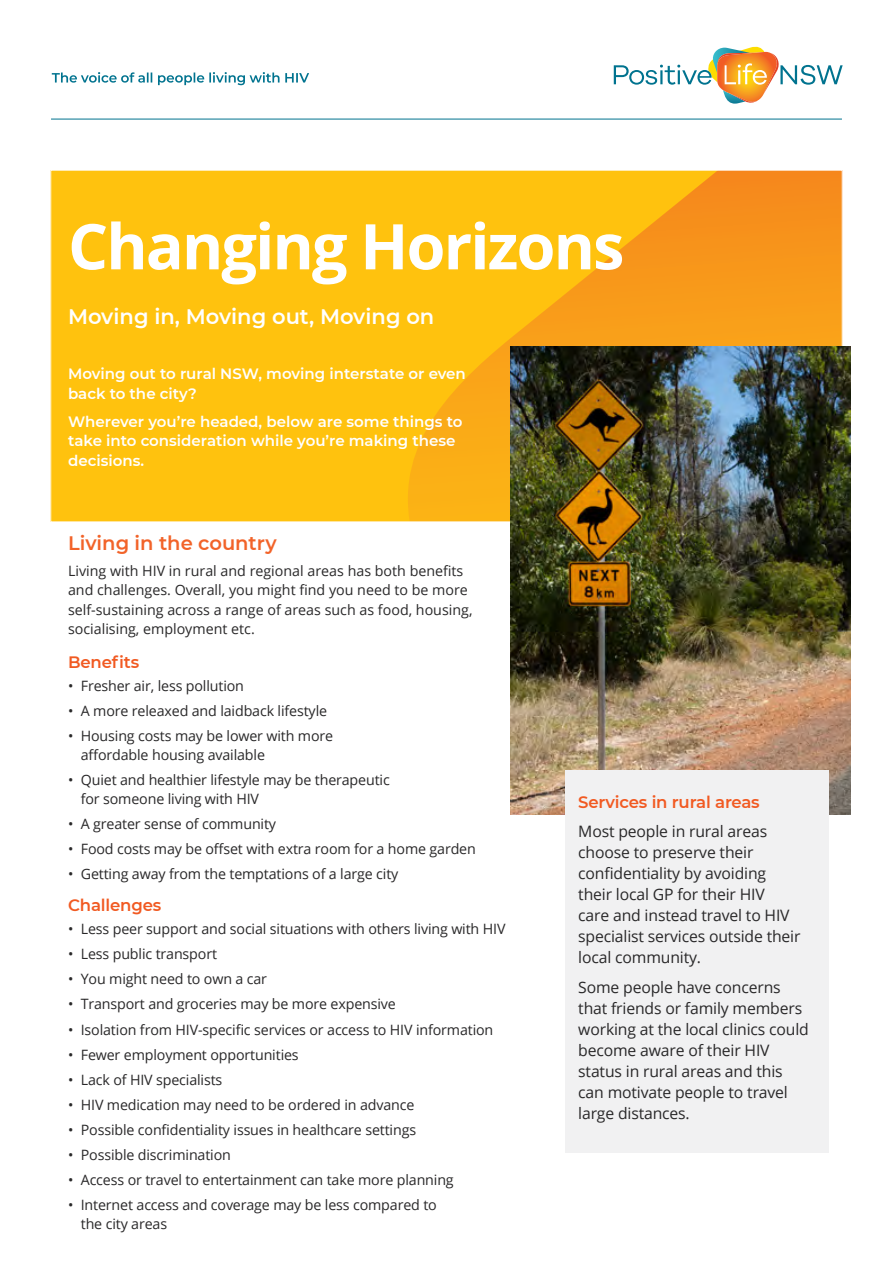
<style>
.page{position:relative;width:893px;height:1263px;background:#fff}
.page>*{position:absolute;margin:0;border:0;box-sizing:border-box;transform-origin:0 0}
.t1{font:700 63px "Open Sans";letter-spacing:-.03em;color:#fff}
.t2{font:600 21px "Montserrat";color:#fff}
.t3{font:600 19.5px "Montserrat";color:#f26329}
.t4{font:600 16.5px "Montserrat";letter-spacing:-.01em;color:#f15a22}
.t5{font:15.75px/21px "Open Sans";letter-spacing:-.01em;color:#292829}
.t6{font:600 15px/19.5px "Montserrat";color:#fff}
.t7{font:14.25px/19.5px "Open Sans";letter-spacing:-.01em;color:#292829}
</style>
<div class="page">
<svg style="left:614px;top:47px;width:229px;height:57px"></svg>
<svg style="left:52px;top:72px;width:257px;height:13px"></svg>
<hr style="left:51px;top:119px;width:791px;height:1px;background:#00738f">
<div style="left:51px;top:170px;width:791px;height:352px;background:#ffc20e"></div>
<svg style="left:408px;top:172px;width:432px;height:348px"></svg>
<img style="left:511px;top:346px;width:339px;height:468px">
<div style="left:565px;top:770px;width:264px;height:383px;background:#f1f1f2"></div>
<h1 class="t1" style="left:68px;top:202px;width:558px">Changing Horizons</h1>
<h2 class="t2" style="left:68px;top:302px;width:368px">Moving in, Moving out, Moving on</h2>
<p class="t6" style="left:68px;top:364px;width:399px">Moving out to rural NSW, moving interstate or even back to the city?</p>
<p class="t6" style="left:68px;top:411px;width:396px">Wherever you’re headed, below are some things to take into consideration while you’re making these decisions.</p>
<h3 class="t3" style="left:68px;top:529px;width:210px">Living in the country</h3>
<p class="t7" style="left:68px;top:560px;width:406px">Living with HIV in rural and regional areas has both benefits and challenges. Overall, you might find you need to be more self-sustaining across a range of areas such as food, housing, socialising, employment etc.</p>
<p class="t4" style="left:68px;top:650px;width:73px">Benefits</p>
<p class="t7" style="left:68px;top:676px;width:178px">• Fresher air, less pollution</p>
<p class="t7" style="left:68px;top:701px;width:261px">• A more releaxed and laidback lifestyle</p>
<p class="t7" style="left:81px;top:726px;width:254px;line-height:18.8px;text-indent:-13px">• Housing costs may be lower with more affordable housing available</p>
<p class="t7" style="left:81px;top:770px;width:311px;line-height:18.8px;text-indent:-13px">• Quiet and healthier lifestyle may be therapeutic for someone living with HIV</p>
<p class="t7" style="left:68px;top:814px;width:210px">• A greater sense of community</p>
<p class="t7" style="left:68px;top:839px;width:409px">• Food costs may be offset with extra room for a home garden</p>
<p class="t7" style="left:68px;top:864px;width:332px">• Getting away from the temptations of a large city</p>
<p class="t4" style="left:68px;top:893px;width:95px">Challenges</p>
<p class="t7" style="left:68px;top:919px;width:439px">• Less peer support and social situations with others living with HIV</p>
<p class="t7" style="left:68px;top:944px;width:151px">• Less public transport</p>
<p class="t7" style="left:68px;top:969px;width:201px">• You might need to own a car</p>
<p class="t7" style="left:68px;top:994px;width:329px">• Transport and groceries may be more expensive</p>
<p class="t7" style="left:68px;top:1019px;width:427px">• Isolation from HIV-specific services or access to HIV information</p>
<p class="t7" style="left:68px;top:1044px;width:232px">• Fewer employment opportunities</p>
<p class="t7" style="left:68px;top:1069px;width:156px">• Lack of HIV specialists</p>
<p class="t7" style="left:68px;top:1094px;width:348px">• HIV medication may need to be ordered in advance</p>
<p class="t7" style="left:68px;top:1120px;width:350px">• Possible confidentiality issues in healthcare settings</p>
<p class="t7" style="left:68px;top:1145px;width:164px">• Possible discrimination</p>
<p class="t7" style="left:68px;top:1170px;width:387px">• Access or travel to entertainment can take more planning</p>
<p class="t7" style="left:81px;top:1195px;width:358px;line-height:18.8px;text-indent:-13px">• Internet access and coverage may be less compared to the city areas</p>
<p class="t4" style="left:578px;top:790px;width:183px">Services in rural areas</p>
<p class="t5" style="left:578px;top:820px;width:224px">Most people in rural areas choose to preserve their confidentiality by avoiding their local GP for their HIV<br>care and instead travel to HIV specialist services outside their local community.</p>
<p class="t5" style="left:578px;top:976px;width:232px">Some people have concerns that friends or family members working at the local clinics could become aware of their HIV status in rural areas and this can motivate people to travel large distances.</p>
</div>
